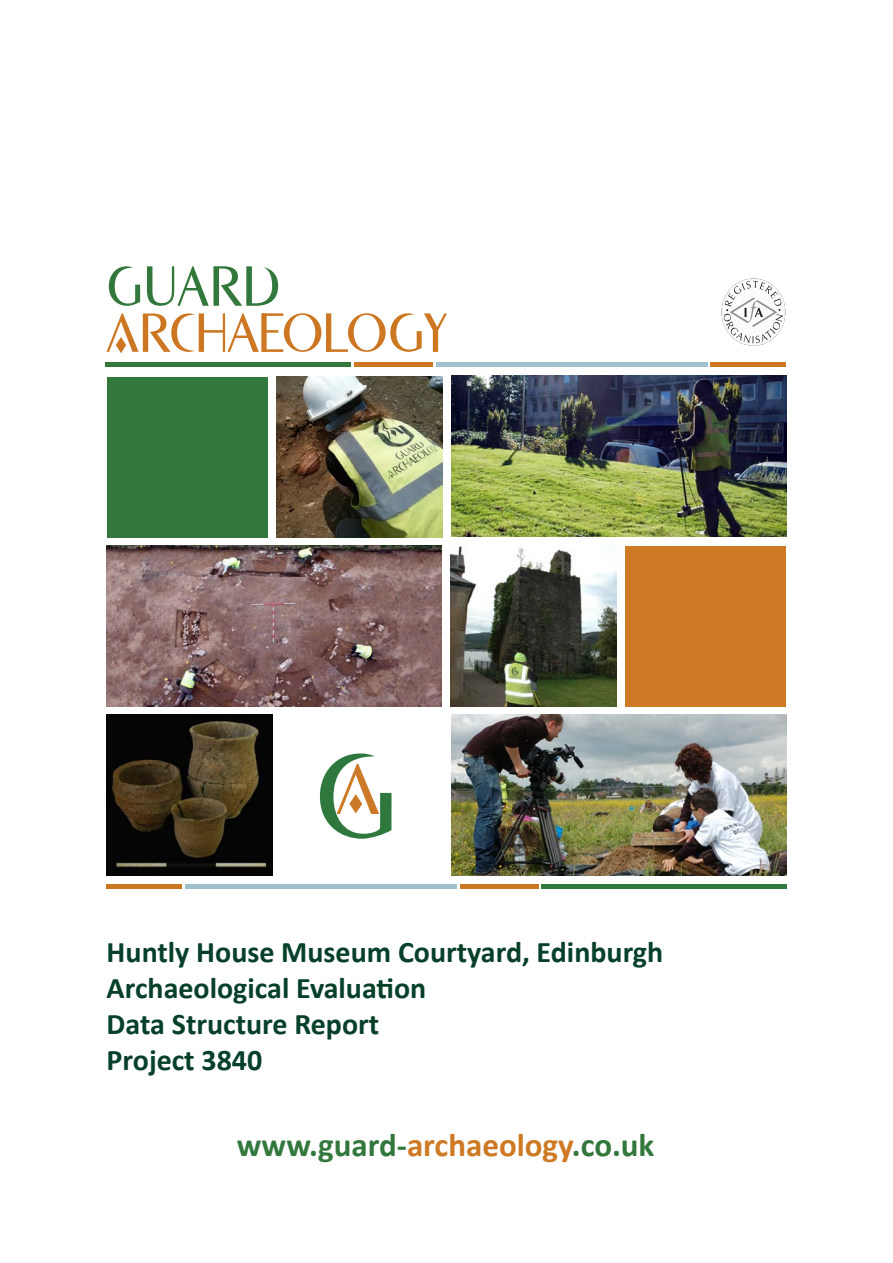
<style>
.page{position:relative;width:893px;height:1263px;background:#fff}
.page>*{position:absolute;margin:0;border:0;box-sizing:border-box;transform-origin:0 0}
.t1{font:33px "Calibri Bold 2";color:#32773c}
.t2{font:30px "Calibri Bold 2";color:#064028}
.t3{font:700 30px "Calibri";color:#064028}
.s1{color:#ce7923}
</style>
<div class="page">
<img style="left:451px;top:375px;width:336px;height:162px">
<img style="left:106px;top:546px;width:336px;height:160px">
<img style="left:277px;top:377px;width:165px;height:160px">
<img style="left:106px;top:715px;width:166px;height:160px">
<div style="left:107px;top:377px;width:161px;height:160px;background:#32773c"></div>
<div style="left:625px;top:546px;width:161px;height:160px;background:#ce7923"></div>
<svg style="left:109px;top:266px;width:31px;height:40px"></svg>
<svg style="left:147px;top:266px;width:131px;height:40px"></svg>
<hr style="left:262px;top:313px;width:21px;height:3px;background:#cd7723">
<hr style="left:262px;top:349px;width:21px;height:3px;background:#cd7723">
<hr style="left:263px;top:330px;width:15px;height:3px;background:#cd7723">
<hr style="left:327px;top:349px;width:21px;height:3px;background:#cd7723">
<svg style="left:284px;top:313px;width:47px;height:39px"></svg>
<svg style="left:348px;top:313px;width:99px;height:39px"></svg>
<svg style="left:106px;top:313px;width:161px;height:40px"></svg>
<svg style="left:320px;top:753px;width:71px;height:86px"></svg>
<hr style="left:106px;top:884px;width:76px;height:4px;background:#cd7723">
<div style="left:710px;top:362px;width:76px;height:5px;background:#cd7723"></div>
<hr style="left:185px;top:884px;width:272px;height:4px;background:#9ebfcc">
<div style="left:436px;top:362px;width:271px;height:5px;background:#9ebfcc"></div>
<hr style="left:542px;top:884px;width:245px;height:4px;background:#32773c">
<div style="left:106px;top:362px;width:245px;height:5px;background:#32773c"></div>
<hr style="left:460px;top:884px;width:79px;height:4px;background:#cd7723">
<div style="left:354px;top:362px;width:79px;height:5px;background:#cd7723"></div>
<img style="left:451px;top:546px;width:166px;height:160px">
<img style="left:451px;top:715px;width:335px;height:160px">
<div style="left:722px;top:279px;width:63px;height:66px;border:1px solid #fff;border-radius:50%"></div>
<svg style="left:723px;top:281px;width:60px;height:62px"></svg>
<p class="t2" style="left:107px;top:933px;width:558px">Huntly House Museum Courtyard, Edinburgh</p>
<p class="t3" style="left:107px;top:969px;width:321px">Archaeological Evaluation</p>
<p class="t2" style="left:107px;top:1005px;width:274px">Data Structure Report</p>
<p class="t2" style="left:107px;top:1041px;width:157px">Project 3840</p>
<p class="t1" style="left:237px;top:1124px;width:419px">www.guard-<span class="s1">archaeology</span>.co.uk</p>
</div>
